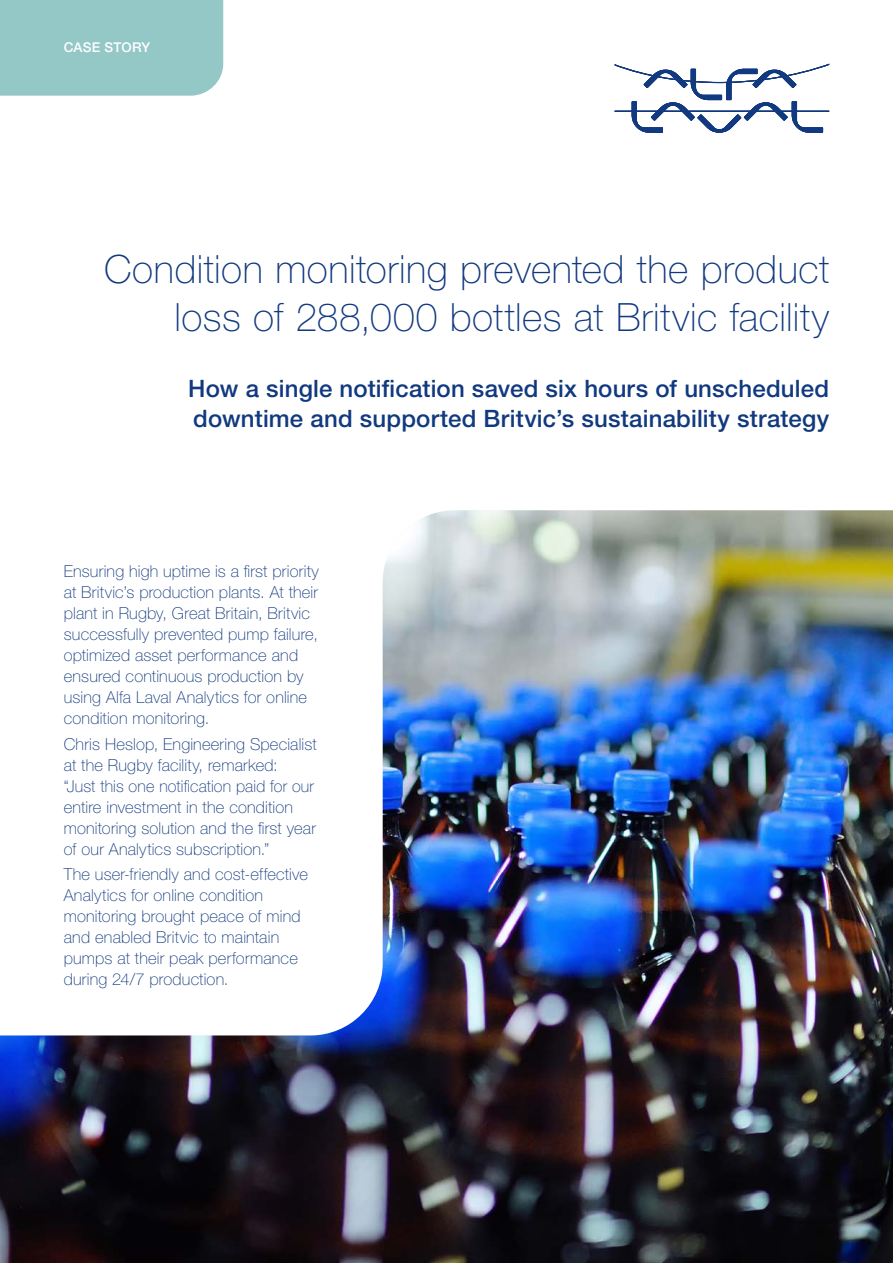
<style>
.page{position:relative;width:893px;height:1263px;background:#fff}
.page>*{position:absolute;margin:0;border:0;box-sizing:border-box;transform-origin:0 0}
.t1{font:100 39px/48px "Helvetica Neue LT Std";letter-spacing:.01em;color:#11397f;text-align:right}
.t2{font:500 24px/30px "Helvetica Neue LT Std";letter-spacing:.01em;color:#11397f}
.t3{font:100 16.5px/21px "Helvetica Neue LT Std";letter-spacing:.01em;color:#11397f}
.t4{font:500 13.5px "Helvetica Neue LT Std";letter-spacing:.015em;color:#fff}
</style>
<div class="page">
<img style="left:0;top:510px;width:893px;height:753px">
<svg style="left:615px;top:64px;width:214px;height:69px"></svg>
<div style="left:0;top:0;width:223px;height:96px;background:#94c8c7"></div>
<p class="t4" style="left:64px;top:39px;width:88px">CASE STORY</p>
<h1 class="t1" style="left:104px;top:245px;width:726px">Condition monitoring prevented the product loss of 288,000 bottles at Britvic facility</h1>
<h2 class="t2" style="left:188px;top:373px;width:642px">How a single notification saved six hours of unscheduled downtime and supported Britvic’s sustainability strategy</h2>
<p class="t3" style="left:64px;top:561px;width:257px">Ensuring high uptime is a first priority at Britvic’s production plants. At their plant in Rugby, Great Britain, Britvic successfully prevented pump failure, optimized asset performance and ensured continuous production by using Alfa Laval Analytics for online condition monitoring.</p>
<p class="t3" style="left:64px;top:733px;width:254px">Chris Heslop, Engineering Specialist at the Rugby facility, remarked:<br>“Just this one notification paid for our entire investment in the condition monitoring solution and the first year of our Analytics subscription.”</p>
<p class="t3" style="left:64px;top:864px;width:246px">The user-friendly and cost-effective<br>Analytics for online condition monitoring brought peace of mind and enabled Britvic to maintain pumps at their peak performance during 24/7 production.</p>
</div>
